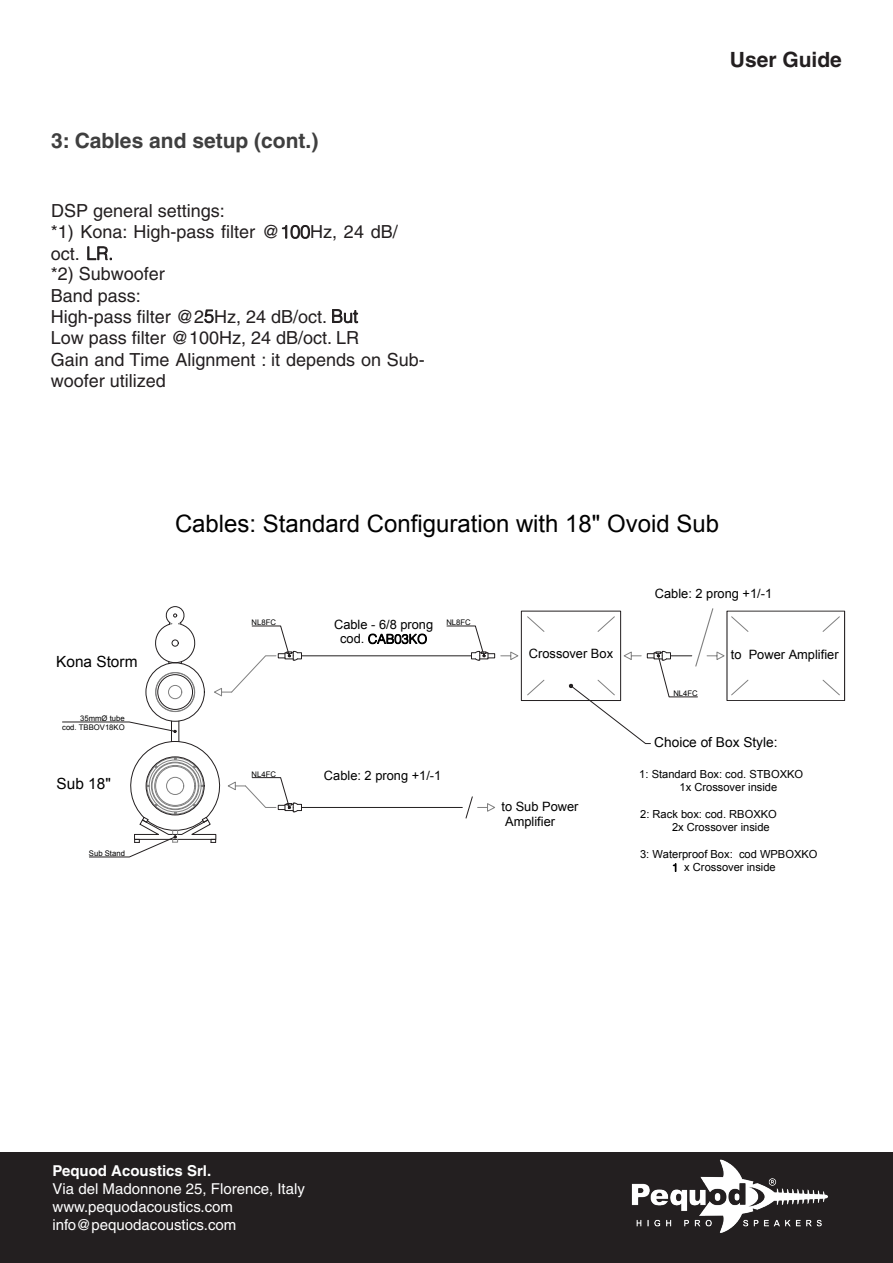
<style>
.page{position:relative;width:893px;height:1263px;background:#fff}
.page>*{position:absolute;margin:0;border:0;box-sizing:border-box;transform-origin:0 0}
.t1{font:24px "Arial";color:#000}
.t2{font:700 21px "Helvetica CE";color:#3f3f3f}
.t3{font:700 21px "Helvetica CE";color:#231f20}
.t4{font:18px/21.3px "Helvetica";color:#231f20}
.t5{font:15.45px "Arial";color:#000}
.t6{font:15px/18px "Helvetica";color:#fff}
.t7{font:700 15px "Helvetica CE";color:#fff}
.t8{font:13.65px "Arial";color:#000}
.t9{font:12.9px/14.9px "Arial";color:#000;text-align:center}
.t10{font:11.1px/13.5px "Arial";color:#000}
.t11{font:7.65px/9.3px "Arial";color:#000;text-align:right}
.s1{font-weight:300}
.s2{font-family:"Helvetica";font-weight:300}
.s3{font-style:inherit}
</style>
<div class="page">
<div style="left:0;top:1152px;width:893px;height:111px;background:#231f20"></div>
<img style="left:631px;top:1159px;width:197px;height:74px">
<div style="left:157px;top:674px;width:36px;height:36px;border:1px solid #231f20;border-radius:50%"></div>
<div style="left:156px;top:672px;width:39px;height:39px;border:1px solid #808080;border-radius:50%"></div>
<div style="left:155px;top:672px;width:40px;height:40px;border:1px solid #808080;border-radius:50%"></div>
<div style="left:168px;top:685px;width:14px;height:14px;border:1px solid #808080;border-radius:50%"></div>
<svg style="left:155px;top:606px;width:41px;height:59px"></svg>
<div style="left:521px;top:611px;width:100px;height:90px;border:1px solid #231f20"></div>
<svg style="left:214px;top:625px;width:305px;height:71px"></svg>
<svg style="left:62px;top:721px;width:433px;height:137px"></svg>
<svg style="left:527px;top:680px;width:17px;height:15px"></svg>
<svg style="left:527px;top:616px;width:17px;height:16px"></svg>
<svg style="left:569px;top:608px;width:156px;height:136px"></svg>
<div style="left:726px;top:611px;width:119px;height:90px;border:1px solid #231f20"></div>
<svg style="left:731px;top:680px;width:17px;height:15px"></svg>
<svg style="left:822px;top:616px;width:18px;height:16px"></svg>
<svg style="left:731px;top:616px;width:17px;height:16px"></svg>
<svg style="left:822px;top:680px;width:18px;height:15px"></svg>
<p class="t2" style="left:51px;top:127px;width:269px">3: Cables and setup (cont.)</p>
<p class="t4" style="left:51px;top:200px;width:175px">DSP general settings:</p>
<p class="t4" style="left:51px;top:221px;width:376px">*1) Kona: High-pass filter @<span class="s1">100</span>Hz, 24 dB/ oct. <span class="s1">LR.<br></span>*2) Subwoofer<br>Band pass:<br>High-pass filter @2<span class="s1">5</span>Hz, 24 dB/oct. <span class="s1">But<br></span>Low pass filter @100Hz, 24 dB/oct. LR<br>Gain and Time Alignment : it depends on Sub&shy;woofer utilized</p>
<p class="t3" style="left:730px;top:47px;width:114px">User Guide</p>
<p class="t1" style="left:175px;top:508px;width:545px">Cables: Standard Configuration with 18" Ovoid Sub</p>
<p class="t5" style="left:56px;top:651px;width:83px">Kona Storm</p>
<p class="t11" style="left:62px;top:714px;width:64px">35mmØ tube<br>cod. TBBOV18KO</p>
<p class="t5" style="left:57px;top:773px;width:56px">Sub 18"</p>
<p class="t11" style="left:89px;top:849px;width:37px">Sub Stand</p>
<p class="t11" style="left:252px;top:618px;width:26px">NL8FC</p>
<p class="t9" style="left:334px;top:617px;width:101px">Cable - 6/8 prong cod. <span class="s2">CAB03KO</span></p>
<p class="t11" style="left:446px;top:618px;width:26px">NL8FC</p>
<p class="t11" style="left:252px;top:769px;width:26px">NL4FC</p>
<p class="t9" style="left:324px;top:768px;width:119px">Cable: 2 prong +1/-1</p>
<p class="t9" style="left:655px;top:586px;width:119px">Cable: 2 prong +1/-1</p>
<p class="t9" style="left:529px;top:646px;width:86px">Crossover Box</p>
<p class="t9" style="left:731px;top:647px;width:109px">to Power Amplifier</p>
<p class="t11" style="left:673px;top:689px;width:26px">NL4FC</p>
<p class="t9" style="left:501px;top:798px;width:79px;line-height:15.5px;text-align:left">to Sub Power<br>Amplifier</p>
<p class="t8" style="left:654px;top:733px;width:125px">Choice of Box Style:</p>
<p class="t10" style="left:680px;top:767px;width:125px;text-indent:-40px">1: Standard Box: cod. STBOXKO<br>1x Crossover inside</p>
<p class="t10" style="left:672px;top:807px;width:106px;text-indent:-32px">2: R<span class="s3">a</span>ck box: cod. RBOXKO<br>2x Crossover inside</p>
<p class="t10" style="left:672px;top:847px;width:147px;text-indent:-32px">3: Waterproof Box: cod WPBOXKO<br><span class="s2">1</span> x Crossover inside</p>
<p class="t7" style="left:53px;top:1162px;width:160px">Pequod Acoustics Srl.</p>
<p class="t6" style="left:53px;top:1180px;width:254px">Via del Madonnone 25, Florence, Italy www.pequodacoustics.com info@pequodacoustics.com</p>
</div>
